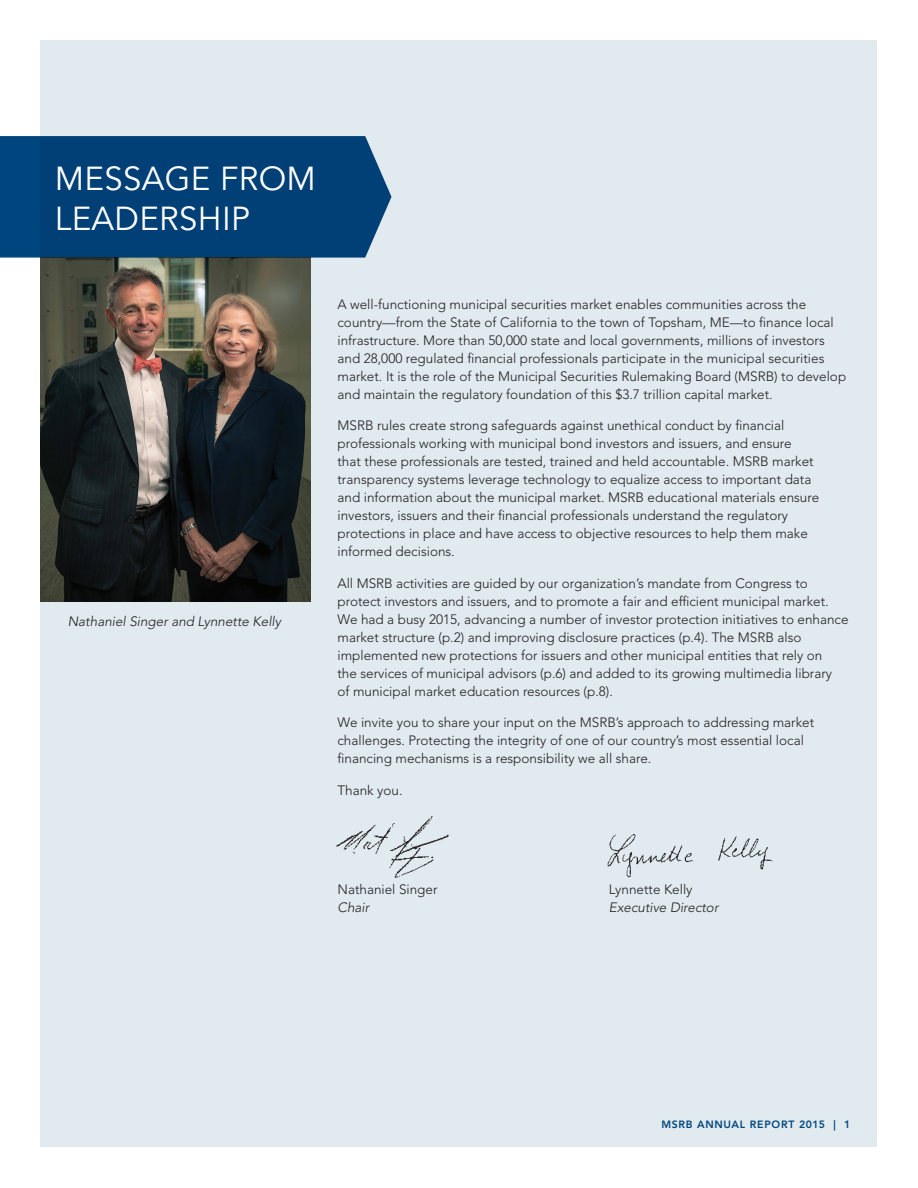
<style>
.page{position:relative;width:918px;height:1188px;background:#fff}
.page>*{position:absolute;margin:0;border:0;box-sizing:border-box;transform-origin:0 0}
.t1{font:33px/39.6px "Avenir LT Std";letter-spacing:.01em;color:#fff}
.t2{font:300 13.5px/18px "Avenir LT Std";color:#231f20}
.t3{font:italic 300 13.5px "Avenir LT Std";color:#231f20}
.t4{font:800 10.5px "Avenir LT Std";letter-spacing:.07em;color:#00467e}
</style>
<div class="page">
<div style="left:40px;top:40px;width:838px;height:1108px;background:#e0eaef"></div>
<img style="left:41px;top:258px;width:270px;height:344px">
<div style="left:0;top:136px;width:391px;height:122px;background:#004076"></div>
<img style="left:607px;top:834px;width:166px;height:44px">
<img style="left:336px;top:816px;width:113px;height:62px">
<h1 class="t1" style="left:55px;top:160px;width:263px">MESSAGE FROM<br>LEADERSHIP</h1>
<p class="t3" style="left:68px;top:613px;width:215px">Nathaniel Singer and Lynnette Kelly</p>
<p class="t2" style="left:338px;top:295px;width:510px">A well-functioning municipal securities market enables communities across the country—from the State of California to the town of Topsham, ME—to finance local infrastructure. More than 50,000 state and local governments, millions of investors and 28,000 regulated financial professionals participate in the municipal securities market. It is the role of the Municipal Securities Rulemaking Board (MSRB) to develop and maintain the regulatory foundation of this $3.7 trillion capital market.</p>
<p class="t2" style="left:338px;top:417px;width:483px">MSRB rules create strong safeguards against unethical conduct by financial professionals working with municipal bond investors and issuers, and ensure<br>that these professionals are tested, trained and held accountable. MSRB market transparency systems leverage technology to equalize access to important data and information about the municipal market. MSRB educational materials ensure investors, issuers and their financial professionals understand the regulatory protections in place and have access to objective resources to help them make informed decisions.</p>
<p class="t2" style="left:338px;top:574px;width:513px">All MSRB activities are guided by our organization’s mandate from Congress to protect investors and issuers, and to promote a fair and efficient municipal market.<br>We had a busy 2015, advancing a number of investor protection initiatives to enhance market structure (p.2) and improving disclosure practices (p.4). The MSRB also implemented new protections for issuers and other municipal entities that rely on<br>the services of municipal advisors (p.6) and added to its growing multimedia library<br>of municipal market education resources (p.8).</p>
<p class="t2" style="left:338px;top:714px;width:478px">We invite you to share your input on the MSRB’s approach to addressing market challenges. Protecting the integrity of one of our country’s most essential local financing mechanisms is a responsibility we all share.</p>
<p class="t2" style="left:338px;top:781px;width:67px">Thank you.</p>
<p class="t2" style="left:338px;top:880px;width:102px">Nathaniel Singer</p>
<p class="t2" style="left:609px;top:880px;width:85px">Lynnette Kelly</p>
<p class="t3" style="left:338px;top:899px;width:33px">Chair</p>
<p class="t3" style="left:609px;top:899px;width:111px">Executive Director</p>
<p class="t4" style="left:661px;top:1119px;width:191px">MSRB ANNUAL REPORT 2015 | 1</p>
</div>
